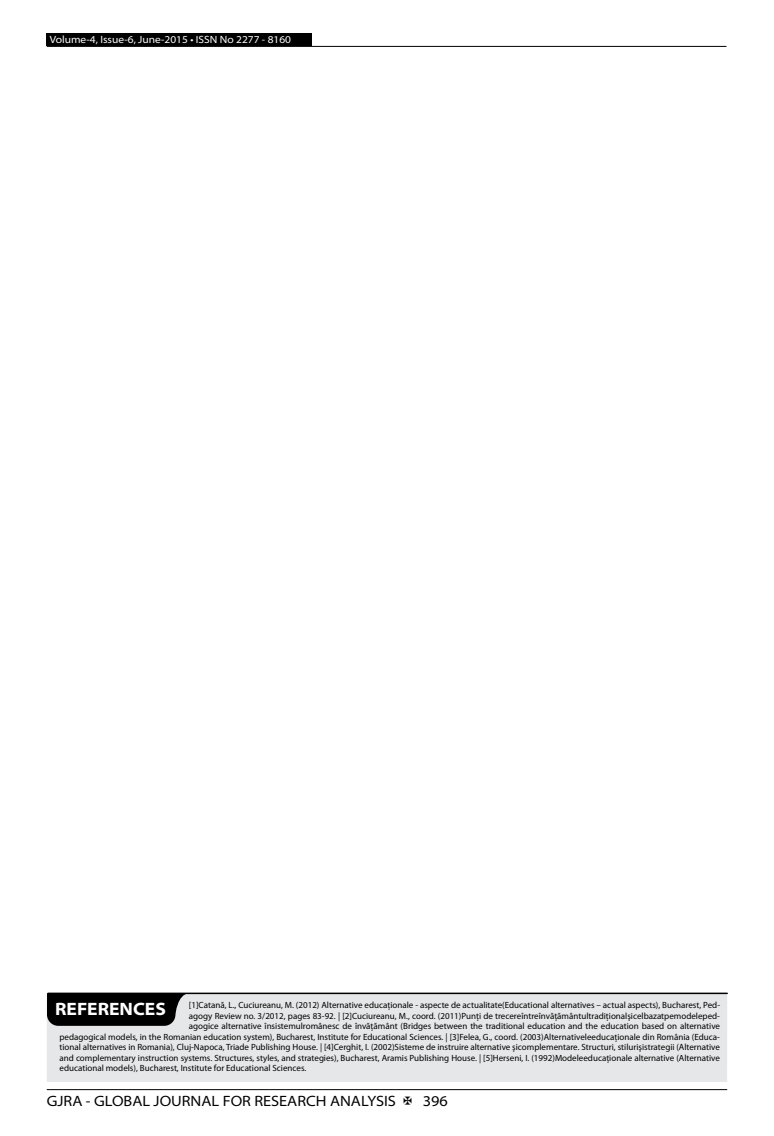
<style>
.page{position:relative;width:774px;height:1136px;background:#fff}
.page>*{position:absolute;margin:0;border:0;box-sizing:border-box;transform-origin:0 0}
.t1{font:700 semi-expanded 18px "Myriad Pro";color:#fff}
.t2{font:semi-expanded 15px "Myriad Pro";color:#000}
.t3{font:semi-expanded 10.5px "Myriad Pro";color:#fff}
.t4{font:9px "Myriad Pro";color:#000}
</style>
<div class="page">
<hr style="left:47px;top:1089px;width:680px;height:1px;background:#000">
<div style="left:47px;top:33px;width:265px;height:13px;background:#000"></div>
<hr style="left:47px;top:46px;width:679px;height:1px;background:#000">
<div style="left:47px;top:993px;width:680px;height:88px;background:#e6e7e8"></div>
<hr style="left:48px;top:992px;width:679px;height:1px;background:#000">
<svg style="left:47px;top:993px;width:142px;height:32px;background:#141414"></svg>
<p class="t3" style="left:50px;top:34px;width:243px">Volume-4, Issue-6, June-2015 • ISSN No 2277 - 8160</p>
<h1 class="t1" style="left:55px;top:998px;width:112px">REFERENCES</h1>
<p class="t4" style="left:189px;top:999px;width:533px">[1]Catană, L., Cuciureanu, M. (2012) Alternative educaţionale - aspecte de actualitate(Educational alternatives – actual aspects), Bucharest, Ped-</p>
<p class="t4" style="left:189px;top:1010px;width:533px">agogy Review no. 3/2012, pages 83-92. | [2]Cuciureanu, M., coord. (2011)Punţi de trecereîntreînvăţământultradiţionalşicelbazatpemodeleped-</p>
<p class="t4" style="left:189px;top:1020px;width:533px">agogice alternative însistemulromânesc de învăţământ (Bridges between the traditional education and the education based on alternative</p>
<p class="t4" style="left:60px;top:1031px;width:662px">pedagogical models, in the Romanian education system), Bucharest, Institute for Educational Sciences. | [3]Felea, G., coord. (2003)Alternativeleeducaţionale din România (Educa-</p>
<p class="t4" style="left:60px;top:1041px;width:662px">tional alternatives in Romania), Cluj-Napoca, Triade Publishing House. | [4]Cerghit, I. (2002)Sisteme de instruire alternative şicomplementare. Structuri, stilurişistrategii (Alternative</p>
<p class="t4" style="left:60px;top:1052px;width:662px">and complementary instruction systems. Structures, styles, and strategies), Bucharest, Aramis Publishing House. | [5]Herseni, I. (1992)Modeleeducaţionale alternative (Alternative</p>
<p class="t4" style="left:60px;top:1062px;width:248px">educational models), Bucharest, Institute for Educational Sciences.</p>
<h2 class="t2" style="left:47px;top:1092px;width:351px">GJRA - GLOBAL JOURNAL FOR RESEARCH ANALYSIS</h2>
<h2 class="t2" style="left:423px;top:1092px;width:27px">396</h2>
</div>
